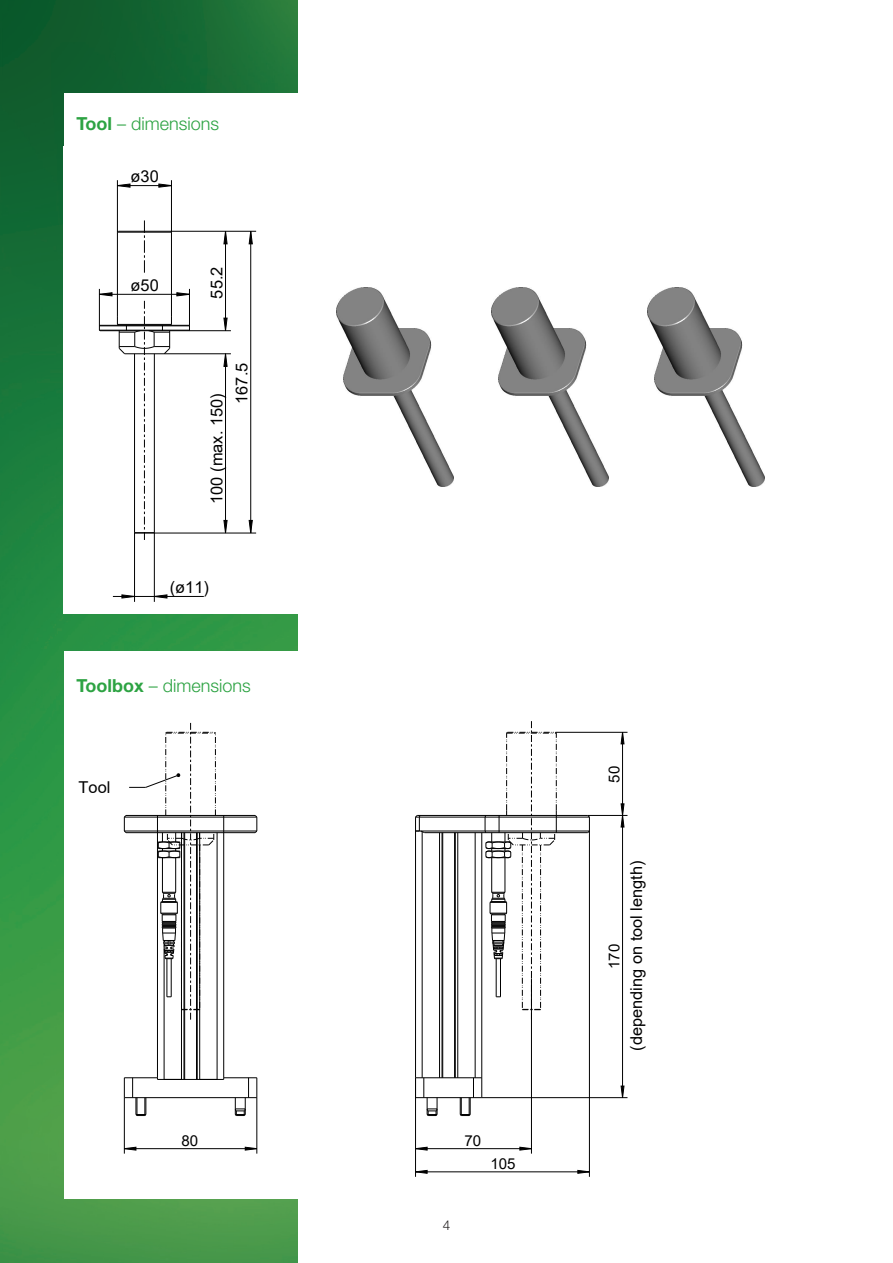
<style>
.page{position:relative;width:893px;height:1263px;background:#fff}
.page>*{position:absolute;margin:0;border:0;box-sizing:border-box;transform-origin:0 0}
.H1_Überschrift_Kapit{font:300 18px "Helvetica Neue LT Std";color:#2da343}
.t1{font:16.35px "Arial";color:#000}
.t2{font:15px "Arial";color:#000}
.t3{font:300 13.5px "Helvetica Neue LT Std";color:#231f20}
.s1{font-weight:700}
</style>
<div class="page">
<img style="left:0;top:0;width:298px;height:1263px">
<div style="left:64px;top:94px;width:508px;height:59px;background:#fff"></div>
<div style="left:64px;top:652px;width:650px;height:67px;background:#fff"></div>
<img style="left:336px;top:288px;width:117px;height:198px">
<img style="left:492px;top:288px;width:117px;height:198px">
<img style="left:647px;top:288px;width:117px;height:198px">
<div style="left:64px;top:704px;width:607px;height:495px;background:#fff"></div>
<hr style="left:157px;top:1079px;width:67px;height:1px;background:#000">
<hr style="left:415px;top:1097px;width:67px;height:1px;background:#000">
<hr style="left:415px;top:1077px;width:67px;height:1px;background:#000">
<svg style="left:423px;top:1078px;width:15px;height:38px"></svg>
<svg style="left:459px;top:1078px;width:15px;height:38px"></svg>
<svg style="left:481px;top:1078px;width:1px;height:20px"></svg>
<hr style="left:425px;top:832px;width:163px;height:1px;background:#000">
<hr style="left:419px;top:831px;width:170px;height:1px;background:#000">
<hr style="left:415px;top:817px;width:174px;height:1px;background:#000">
<hr style="left:417px;top:815px;width:171px;height:1px;background:#000">
<svg style="left:587px;top:814px;width:3px;height:20px"></svg>
<hr style="left:124px;top:1097px;width:133px;height:1px;background:#000">
<hr style="left:124px;top:1077px;width:33px;height:1px;background:#000">
<hr style="left:224px;top:1077px;width:33px;height:1px;background:#000">
<svg style="left:124px;top:1078px;width:1px;height:20px"></svg>
<svg style="left:132px;top:1078px;width:15px;height:38px"></svg>
<svg style="left:223px;top:816px;width:1px;height:15px"></svg>
<svg style="left:234px;top:1078px;width:15px;height:38px"></svg>
<hr style="left:126px;top:832px;width:129px;height:1px;background:#000">
<hr style="left:124px;top:831px;width:133px;height:1px;background:#000">
<svg style="left:256px;top:1078px;width:1px;height:20px"></svg>
<hr style="left:124px;top:817px;width:133px;height:1px;background:#000">
<hr style="left:126px;top:815px;width:129px;height:1px;background:#000">
<svg style="left:254px;top:814px;width:4px;height:20px"></svg>
<svg style="left:485px;top:721px;width:72px;height:299px"></svg>
<hr style="left:415px;top:831px;width:1px;height:247px;background:#000">
<hr style="left:422px;top:832px;width:1px;height:246px;background:#000">
<hr style="left:439px;top:833px;width:1px;height:245px;background:#000">
<hr style="left:442px;top:833px;width:1px;height:245px;background:#000">
<hr style="left:454px;top:833px;width:1px;height:245px;background:#000">
<hr style="left:455px;top:833px;width:1px;height:245px;background:#000">
<hr style="left:457px;top:833px;width:1px;height:245px;background:#000">
<hr style="left:475px;top:833px;width:1px;height:245px;background:#000">
<hr style="left:481px;top:833px;width:1px;height:245px;background:#000">
<svg style="left:415px;top:814px;width:11px;height:20px"></svg>
<hr style="left:157px;top:833px;width:1px;height:245px;background:#000">
<hr style="left:164px;top:947px;width:1px;height:132px;background:#000">
<svg style="left:123px;top:723px;width:93px;height:297px"></svg>
<hr style="left:181px;top:833px;width:1px;height:246px;background:#000">
<hr style="left:184px;top:833px;width:1px;height:246px;background:#000">
<hr style="left:196px;top:833px;width:1px;height:246px;background:#000">
<hr style="left:197px;top:833px;width:1px;height:246px;background:#000">
<hr style="left:199px;top:833px;width:1px;height:246px;background:#000">
<hr style="left:217px;top:833px;width:1px;height:246px;background:#000">
<hr style="left:223px;top:833px;width:1px;height:245px;background:#000">
<svg style="left:125px;top:1146px;width:12px;height:5px"></svg>
<svg style="left:244px;top:1146px;width:13px;height:5px"></svg>
<svg style="left:620px;top:1085px;width:5px;height:12px"></svg>
<svg style="left:519px;top:1146px;width:12px;height:5px"></svg>
<svg style="left:416px;top:1146px;width:12px;height:5px"></svg>
<svg style="left:416px;top:1169px;width:12px;height:5px"></svg>
<svg style="left:577px;top:1169px;width:12px;height:5px"></svg>
<svg style="left:620px;top:731px;width:5px;height:14px"></svg>
<svg style="left:620px;top:803px;width:5px;height:25px"></svg>
<hr style="left:415px;top:1171px;width:174px;height:1px;background:#000">
<hr style="left:415px;top:1148px;width:116px;height:1px;background:#000">
<hr style="left:482px;top:1097px;width:145px;height:1px;background:#000">
<hr style="left:415px;top:1079px;width:1px;height:98px;background:#000">
<hr style="left:531px;top:978px;width:1px;height:175px;background:#000">
<hr style="left:588px;top:815px;width:39px;height:1px;background:#000">
<hr style="left:589px;top:831px;width:1px;height:346px;background:#000">
<hr style="left:622px;top:732px;width:1px;height:366px;background:#000">
<hr style="left:555px;top:732px;width:72px;height:1px;background:#000">
<hr style="left:124px;top:1148px;width:133px;height:1px;background:#000">
<hr style="left:124px;top:1098px;width:1px;height:55px;background:#000">
<hr style="left:257px;top:1098px;width:1px;height:55px;background:#000">
<div style="left:64px;top:147px;width:256px;height:467px;background:#fff"></div>
<hr style="left:117px;top:232px;width:1px;height:84px;background:#000">
<hr style="left:171px;top:232px;width:1px;height:84px;background:#000">
<hr style="left:117px;top:232px;width:54px;height:1px;background:#000">
<hr style="left:118px;top:231px;width:53px;height:1px;background:#000">
<svg style="left:144px;top:220px;width:1px;height:53px"></svg>
<svg style="left:248px;top:230px;width:5px;height:15px"></svg>
<svg style="left:248px;top:520px;width:5px;height:13px"></svg>
<svg style="left:223px;top:354px;width:5px;height:13px"></svg>
<svg style="left:223px;top:520px;width:5px;height:13px"></svg>
<svg style="left:223px;top:230px;width:5px;height:15px"></svg>
<svg style="left:223px;top:317px;width:5px;height:13px"></svg>
<svg style="left:118px;top:183px;width:13px;height:5px"></svg>
<svg style="left:158px;top:183px;width:13px;height:5px"></svg>
<svg style="left:121px;top:594px;width:13px;height:5px"></svg>
<svg style="left:155px;top:594px;width:13px;height:5px"></svg>
<svg style="left:98px;top:292px;width:93px;height:248px"></svg>
<hr style="left:113px;top:596px;width:91px;height:1px;background:#000">
<hr style="left:154px;top:533px;width:102px;height:1px;background:#000">
<hr style="left:99px;top:289px;width:1px;height:37px;background:#000">
<hr style="left:117px;top:180px;width:1px;height:52px;background:#000">
<hr style="left:134px;top:533px;width:1px;height:69px;background:#000">
<hr style="left:154px;top:533px;width:1px;height:69px;background:#000">
<hr style="left:164px;top:353px;width:67px;height:1px;background:#000">
<hr style="left:171px;top:180px;width:1px;height:52px;background:#000">
<hr style="left:189px;top:330px;width:42px;height:1px;background:#000">
<hr style="left:189px;top:289px;width:1px;height:37px;background:#000">
<hr style="left:99px;top:294px;width:90px;height:1px;background:#000">
<hr style="left:225px;top:354px;width:1px;height:179px;background:#000">
<hr style="left:225px;top:231px;width:1px;height:100px;background:#000">
<hr style="left:250px;top:231px;width:1px;height:302px;background:#000">
<hr style="left:171px;top:231px;width:85px;height:1px;background:#000">
<hr style="left:117px;top:185px;width:54px;height:1px;background:#000">
<p class="H1_Überschrift_Kapit" style="left:77px;top:112px;width:144px"><span class="s1">Tool</span> – dimensions</p>
<p class="t1" style="left:131px;top:165px;width:30px">ø30</p>
<p class="t1" style="left:131px;top:274px;width:30px">ø50</p>
<p class="t1" style="left:205px;top:299px;width:33px;rotate:-90deg">55.2</p>
<p class="t1" style="left:205px;top:504px;width:112px;rotate:-90deg">100 (max. 150)</p>
<p class="t1" style="left:231px;top:404px;width:43px;rotate:-90deg">167.5</p>
<p class="t1" style="left:170px;top:576px;width:41px">(ø11)</p>
<p class="H1_Überschrift_Kapit" style="left:77px;top:674px;width:176px"><span class="s1">Toolbox</span> – dimensions</p>
<p class="t1" style="left:79px;top:776px;width:33px">Tool</p>
<p class="t2" style="left:181px;top:1130px;width:18px">80</p>
<p class="t2" style="left:464px;top:1130px;width:18px">70</p>
<p class="t2" style="left:490px;top:1153px;width:27px">105</p>
<p class="t3" style="left:443px;top:1217px;width:9px">4</p>
<p class="t2" style="left:604px;top:782px;width:18px;rotate:-90deg">50</p>
<p class="t2" style="left:604px;top:969px;width:27px;rotate:-90deg">170</p>
<p class="t1" style="left:625px;top:1050px;width:192px;rotate:-90deg">(depending on tool length)</p>
</div>
